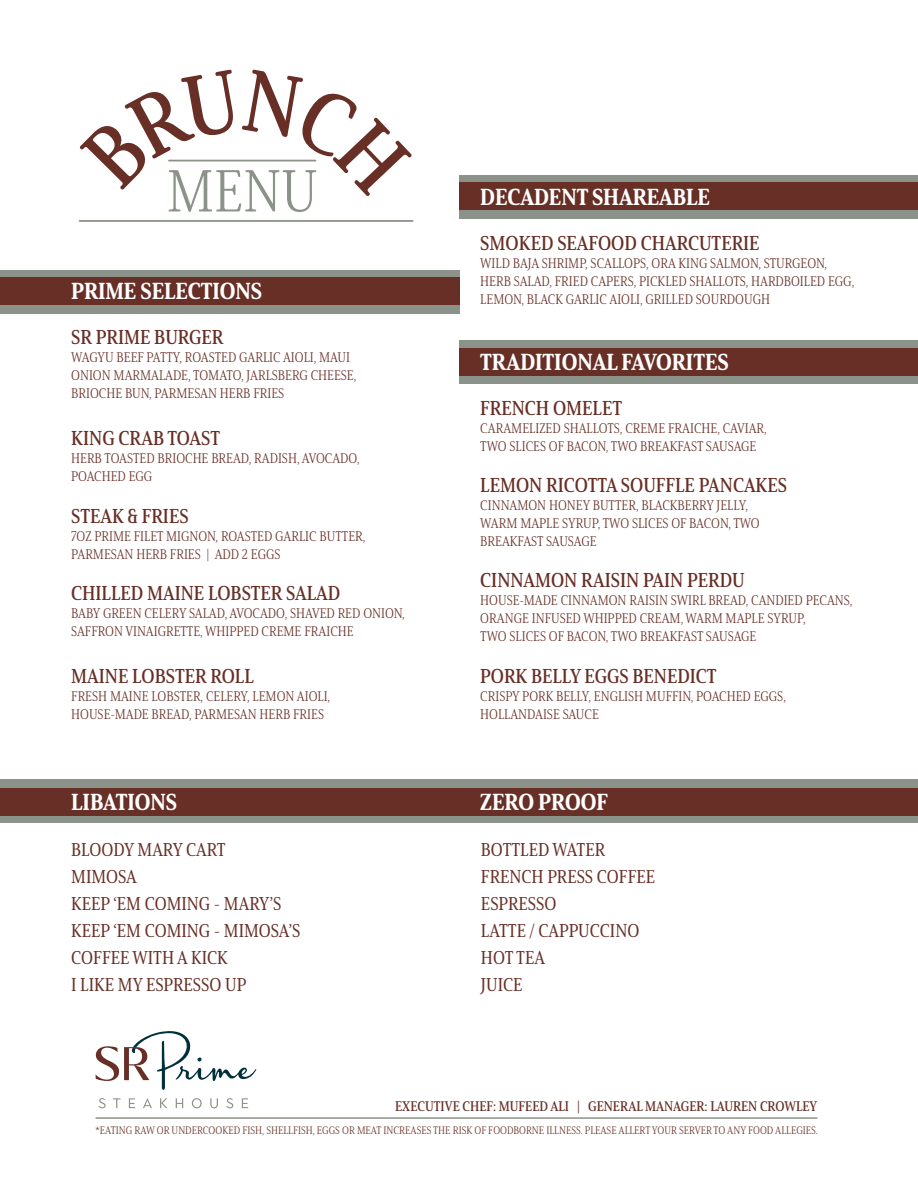
<style>
.page{position:relative;width:918px;height:1188px;background:#fff}
.page>*{position:absolute;margin:0;border:0;box-sizing:border-box;transform-origin:0 0}
.t1{font:57.45px "Solitas Serif Con Lig";color:#8b9289}
.t2{font:22.5px "Solitas Serif Con Ex B";color:#fff}
.t3{font:19.5px "Solitas Serif Con Dem";color:#672f26}
.t4{font:18px/27px "Solitas Serif Con Med";color:#672f26}
.t5{font:13.5px/18px "Solitas Serif Con Lig";color:#672f26}
.t6{font:13.5px "Solitas Serif Con Dem";color:#672f26}
.t7{font:10.5px "Solitas Serif Con Lig";color:#672f26}
</style>
<div class="page">
<div style="left:0;top:779px;width:918px;height:44px;background:#8b9289"></div>
<div style="left:460px;top:340px;width:458px;height:44px;background:#8b9289"></div>
<div style="left:460px;top:175px;width:458px;height:44px;background:#8b9289"></div>
<div style="left:0;top:270px;width:460px;height:44px;background:#8b9289"></div>
<div style="left:0;top:277px;width:460px;height:28px;background:#672f26"></div>
<div style="left:460px;top:348px;width:458px;height:27px;background:#672f26"></div>
<div style="left:460px;top:183px;width:458px;height:27px;background:#672f26"></div>
<div style="left:0;top:788px;width:918px;height:28px;background:#672f26"></div>
<svg style="left:98px;top:1098px;width:8px;height:10px"></svg>
<svg style="left:113px;top:1098px;width:8px;height:10px"></svg>
<svg style="left:129px;top:1098px;width:6px;height:10px"></svg>
<svg style="left:143px;top:1098px;width:9px;height:10px"></svg>
<svg style="left:160px;top:1098px;width:7px;height:10px"></svg>
<svg style="left:176px;top:1098px;width:7px;height:10px"></svg>
<svg style="left:192px;top:1098px;width:10px;height:10px"></svg>
<svg style="left:210px;top:1098px;width:8px;height:10px"></svg>
<svg style="left:226px;top:1098px;width:7px;height:10px"></svg>
<svg style="left:242px;top:1098px;width:6px;height:10px"></svg>
<svg style="left:95px;top:1031px;width:161px;height:59px"></svg>
<hr style="left:96px;top:1117px;width:721px;height:2px;background:#8b9289">
<hr style="left:80px;top:220px;width:333px;height:2px;background:#8b9289">
<svg style="left:168px;top:159px;width:149px;height:3px"></svg>
<h1 class="t1" style="left:167px;top:156px;width:152px">MENU</h1>
<h2 class="t2" style="left:71px;top:278px;width:192px">PRIME SELECTIONS</h2>
<h3 class="t3" style="left:71px;top:326px;width:154px">SR PRIME BURGER</h3>
<p class="t5" style="left:71px;top:349px;width:287px">WAGYU BEEF PATTY, ROASTED GARLIC AIOLI, MAUI<br>ONION MARMALADE, TOMATO, JARLSBERG CHEESE,<br>BRIOCHE BUN, PARMESAN HERB FRIES</p>
<h3 class="t3" style="left:71px;top:426px;width:150px">KING CRAB TOAST</h3>
<p class="t5" style="left:71px;top:449px;width:290px">HERB TOASTED BRIOCHE BREAD, RADISH, AVOCADO,<br>POACHED EGG</p>
<h3 class="t3" style="left:71px;top:504px;width:119px">STEAK &amp; FRIES</h3>
<p class="t5" style="left:71px;top:527px;width:296px">7OZ PRIME FILET MIGNON, ROASTED GARLIC BUTTER,<br>PARMESAN HERB FRIES | ADD 2 EGGS</p>
<h3 class="t3" style="left:71px;top:581px;width:271px">CHILLED MAINE LOBSTER SALAD</h3>
<p class="t5" style="left:71px;top:604px;width:335px">BABY GREEN CELERY SALAD, AVOCADO, SHAVED RED ONION,<br>SAFFRON VINAIGRETTE, WHIPPED CREME FRAICHE</p>
<h3 class="t3" style="left:71px;top:664px;width:184px">MAINE LOBSTER ROLL</h3>
<p class="t5" style="left:71px;top:687px;width:260px">FRESH MAINE LOBSTER, CELERY, LEMON AIOLI,<br>HOUSE-MADE BREAD, PARMESAN HERB FRIES</p>
<h2 class="t2" style="left:480px;top:183px;width:231px">DECADENT SHAREABLE</h2>
<h3 class="t3" style="left:480px;top:231px;width:281px">SMOKED SEAFOOD CHARCUTERIE</h3>
<p class="t5" style="left:480px;top:254px;width:375px">WILD BAJA SHRIMP, SCALLOPS, ORA KING SALMON, STURGEON,<br>HERB SALAD, FRIED CAPERS, PICKLED SHALLOTS, HARDBOILED EGG,<br>LEMON, BLACK GARLIC AIOLI, GRILLED SOURDOUGH</p>
<h2 class="t2" style="left:480px;top:348px;width:250px">TRADITIONAL FAVORITES</h2>
<h3 class="t3" style="left:480px;top:396px;width:143px">FRENCH OMELET</h3>
<p class="t5" style="left:480px;top:419px;width:288px">CARAMELIZED SHALLOTS, CREME FRAICHE, CAVIAR,<br>TWO SLICES OF BACON, TWO BREAKFAST SAUSAGE</p>
<h3 class="t3" style="left:480px;top:473px;width:308px">LEMON RICOTTA SOUFFLE PANCAKES</h3>
<p class="t5" style="left:480px;top:496px;width:281px">CINNAMON HONEY BUTTER, BLACKBERRY JELLY,<br>WARM MAPLE SYRUP, TWO SLICES OF BACON, TWO<br>BREAKFAST SAUSAGE</p>
<h3 class="t3" style="left:480px;top:569px;width:266px">CINNAMON RAISIN PAIN PERDU</h3>
<p class="t5" style="left:480px;top:592px;width:374px">HOUSE-MADE CINNAMON RAISIN SWIRL BREAD, CANDIED PECANS,<br>ORANGE INFUSED WHIPPED CREAM, WARM MAPLE SYRUP,<br>TWO SLICES OF BACON, TWO BREAKFAST SAUSAGE</p>
<h3 class="t3" style="left:480px;top:664px;width:238px">PORK BELLY EGGS BENEDICT</h3>
<p class="t5" style="left:480px;top:687px;width:307px">CRISPY PORK BELLY, ENGLISH MUFFIN, POACHED EGGS,<br>HOLLANDAISE SAUCE</p>
<h2 class="t2" style="left:71px;top:789px;width:107px">LIBATIONS</h2>
<h2 class="t2" style="left:480px;top:789px;width:129px">ZERO PROOF</h2>
<h3 class="t4" style="left:71px;top:837px;width:231px">BLOODY MARY CART<br>MIMOSA<br>KEEP ‘EM COMING - MARY’S<br>KEEP ‘EM COMING - MIMOSA’S<br>COFFEE WITH A KICK<br>I LIKE MY ESPRESSO UP</h3>
<h3 class="t4" style="left:481px;top:837px;width:176px">BOTTLED WATER<br>FRENCH PRESS COFFEE<br>ESPRESSO<br>LATTE / CAPPUCCINO<br>HOT TEA<br>JUICE</h3>
<p class="t6" style="left:395px;top:1098px;width:424px">EXECUTIVE CHEF: MUFEED ALI | GENERAL MANAGER: LAUREN CROWLEY</p>
<p class="t7" style="left:96px;top:1124px;width:724px">*EATING RAW OR UNDERCOOKED FISH, SHELLFISH, EGGS OR MEAT INCREASES THE RISK OF FOODBORNE ILLNESS. PLEASE ALLERT YOUR SERVER TO ANY FOOD ALLEGIES.</p>
</div>
